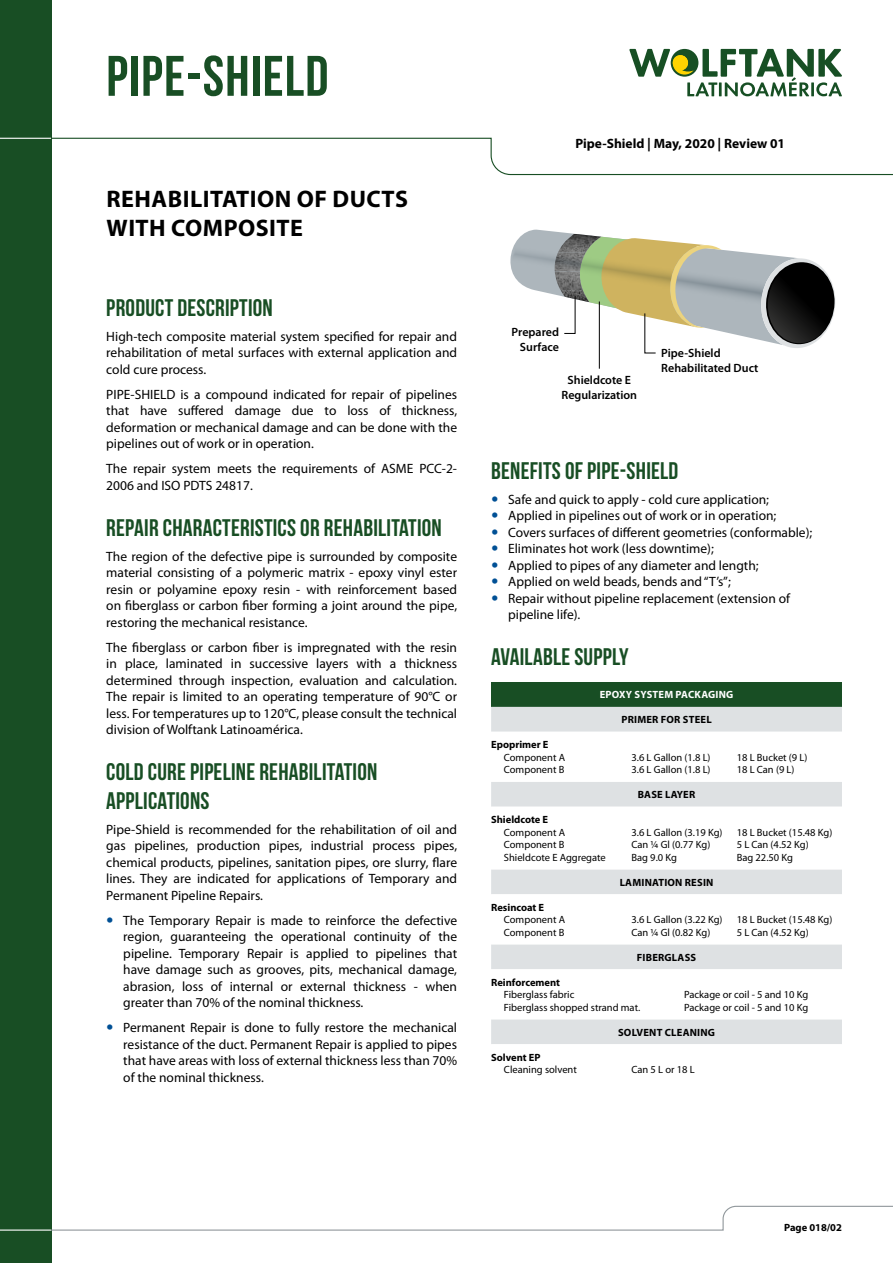
<style>
.page{position:relative;width:893px;height:1263px;background:#fff}
.page>*{position:absolute;margin:0;border:0;box-sizing:border-box;transform-origin:0 0}
.t1{font:700 57px "Bebas Neue";letter-spacing:.02em;color:#184e24}
.t2{font:700 24px/28.8px "Bebas Neue";letter-spacing:.01em;color:#184e24}
.t3{font:700 24px/28.8px "Myriad Pro";letter-spacing:.02em;color:#000}
.t4{font:13.5px/16.5px "Myriad Pro";color:#000;text-align:justify}
.t5{font:700 13.5px "Myriad Pro";color:#000}
.t6{font:600 12px/14.4px "Myriad Pro";color:#000}
.t7{font:10.5px/12.6px "Myriad Pro";color:#000}
.t8{font:700 10.5px "Myriad Pro";color:#000}
.t9{font:700 10.5px "Myriad Pro";letter-spacing:.02em;color:#000}
.t10{font:700 10.5px "Myriad Pro";letter-spacing:.02em;color:#fff}
</style>
<div class="page">
<div style="left:0;top:0;width:51px;height:1263px;background:#184e24"></div>
<svg style="left:50px;top:137px;width:843px;height:39px"></svg>
<hr style="left:0;top:138px;width:51px;height:1px;background:#fff">
<svg style="left:51px;top:1205px;width:842px;height:26px"></svg>
<hr style="left:0;top:1229px;width:51px;height:2px;background:#fff">
<svg style="left:629px;top:49px;width:213px;height:47px"></svg>
<div style="left:491px;top:682px;width:351px;height:25px;background:#184e24"></div>
<div style="left:491px;top:707px;width:351px;height:25px;background:#dee1e3"></div>
<svg style="left:491px;top:782px;width:351px;height:262px"></svg>
<hr style="left:599px;top:301px;width:1px;height:68px;background:#000">
<svg style="left:510px;top:230px;width:326px;height:124px"></svg>
<h1 class="t1" style="left:106px;top:45px;width:224px">PIPE-SHIELD</h1>
<h2 class="t3" style="left:107px;top:184px;width:303px">REHABILITATION OF DUCTS<br>WITH COMPOSITE</h2>
<h2 class="t2" style="left:106px;top:293px;width:168px">PRODUCT DESCRIPTION</h2>
<p class="t4" style="left:106px;top:328px;width:352px">High-tech composite material system specified for repair and rehabilitation of metal surfaces with external application and cold cure process.</p>
<p class="t4" style="left:106px;top:386px;width:352px">PIPE-SHIELD is a compound indicated for repair of pipelines that have suffered damage due to loss of thickness, deformation or mechanical damage and can be done with the pipelines out of work or in operation.</p>
<p class="t4" style="left:106px;top:460px;width:352px">The repair system meets the requirements of ASME PCC-2-<br>2006 and ISO PDTS 24817.</p>
<h2 class="t2" style="left:106px;top:512px;width:337px">REPAIR CHARACTERISTICS OR REHABILITATION</h2>
<p class="t4" style="left:106px;top:547px;width:352px">The region of the defective pipe is surrounded by composite material consisting of a polymeric matrix - epoxy vinyl ester resin or polyamine epoxy resin - with reinforcement based on fiberglass or carbon fiber forming a joint around the pipe, restoring the mechanical resistance.</p>
<p class="t4" style="left:106px;top:638px;width:352px">The fiberglass or carbon fiber is impregnated with the resin in place, laminated in successive layers with a thickness determined through inspection, evaluation and calculation.<br>The repair is limited to an operating temperature of 90°C or less. For temperatures up to 120°C, please consult the technical division of Wolftank Latinoamérica.</p>
<h2 class="t2" style="left:106px;top:757px;width:273px">COLD CURE PIPELINE REHABILITATION<br>APPLICATIONS</h2>
<p class="t4" style="left:106px;top:821px;width:352px">Pipe-Shield is recommended for the rehabilitation of oil and gas pipelines, production pipes, industrial process pipes, chemical products, pipelines, sanitation pipes, ore slurry, flare lines. They are indicated for applications of Temporary and Permanent Pipeline Repairs.</p>
<p class="t4" style="left:123px;top:912px;width:335px">The Temporary Repair is made to reinforce the defective region, guaranteeing the operational continuity of the pipeline. Temporary Repair is applied to pipelines that have damage such as grooves, pits, mechanical damage, abrasion, loss of internal or external thickness - when greater than 70% of the nominal thickness.</p>
<p class="t4" style="left:123px;top:1019px;width:335px">Permanent Repair is done to fully restore the mechanical resistance of the duct. Permanent Repair is applied to pipes that have areas with loss of external thickness less than 70% of the nominal thickness.</p>
<p class="t5" style="left:575px;top:135px;width:211px">Pipe-Shield | May, 2020 | Review 01</p>
<p class="t6" style="left:512px;top:325px;width:49px;text-align:right">Prepared<br>Surface</p>
<p class="t6" style="left:661px;top:346px;width:99px">Pipe-Shield<br>Rehabilitated Duct</p>
<p class="t6" style="left:561px;top:373px;width:77px;text-align:center">Shieldcote E<br>Regularization</p>
<h2 class="t2" style="left:491px;top:456px;width:189px">BENEFITS OF PIPE-SHIELD</h2>
<p class="t4" style="left:508px;top:491px;width:306px;text-align:left">Safe and quick to apply - cold cure application; Applied in pipelines out of work or in operation; Covers surfaces of different geometries (conformable); Eliminates hot work (less downtime);<br>Applied to pipes of any diameter and length;<br>Applied on weld beads, bends and “T’s”;<br>Repair without pipeline replacement (extension of pipeline life).</p>
<h2 class="t2" style="left:491px;top:642px;width:139px">AVAILABLE SUPPLY</h2>
<p class="t10" style="left:600px;top:688px;width:135px">EPOXY SYSTEM PACKAGING</p>
<p class="t9" style="left:621px;top:713px;width:92px">PRIMER FOR STEEL</p>
<p class="t8" style="left:491px;top:738px;width:59px">Epoprimer E</p>
<p class="t7" style="left:504px;top:751px;width:63px">Component A<br>Component B</p>
<p class="t7" style="left:631px;top:751px;width:81px">3.6 L Gallon (1.8 L)<br>3.6 L Gallon (1.8 L)</p>
<p class="t7" style="left:737px;top:751px;width:72px">18 L Bucket (9 L)<br>18 L Can (9 L)</p>
<p class="t9" style="left:638px;top:788px;width:59px">BASE LAYER</p>
<p class="t8" style="left:491px;top:813px;width:59px">Shieldcote E</p>
<p class="t7" style="left:504px;top:826px;width:103px">Component A<br>Component B<br>Shieldcote E Aggregate</p>
<p class="t7" style="left:631px;top:826px;width:93px">3.6 L Gallon (3.19 Kg)<br>Can ¼ Gl (0.77 Kg)<br>Bag 9.0 Kg</p>
<p class="t7" style="left:737px;top:826px;width:97px">18 L Bucket (15.48 Kg)<br>5 L Can (4.52 Kg)<br>Bag 22.50 Kg</p>
<p class="t9" style="left:620px;top:875px;width:95px">LAMINATION RESIN</p>
<p class="t8" style="left:491px;top:900px;width:55px">Resincoat E</p>
<p class="t7" style="left:504px;top:913px;width:63px">Component A<br>Component B</p>
<p class="t7" style="left:631px;top:913px;width:93px">3.6 L Gallon (3.22 Kg)<br>Can ¼ Gl (0.82 Kg)</p>
<p class="t7" style="left:737px;top:913px;width:97px">18 L Bucket (15.48 Kg)<br>5 L Can (4.52 Kg)</p>
<p class="t9" style="left:637px;top:950px;width:61px">FIBERGLASS</p>
<p class="t8" style="left:491px;top:975px;width:70px">Reinforcement</p>
<p class="t7" style="left:504px;top:988px;width:138px">Fiberglass fabric<br>Fiberglass shopped strand mat.</p>
<p class="t7" style="left:684px;top:988px;width:126px">Package or coil - 5 and 10 Kg<br>Package or coil - 5 and 10 Kg</p>
<p class="t9" style="left:618px;top:1025px;width:98px">SOLVENT CLEANING</p>
<p class="t8" style="left:491px;top:1050px;width:51px">Solvent EP</p>
<p class="t7" style="left:504px;top:1063px;width:74px">Cleaning solvent</p>
<p class="t7" style="left:631px;top:1063px;width:65px">Can 5 L or 18 L</p>
<p class="t8" style="left:784px;top:1220px;width:59px">Page 018/02</p>
</div>
